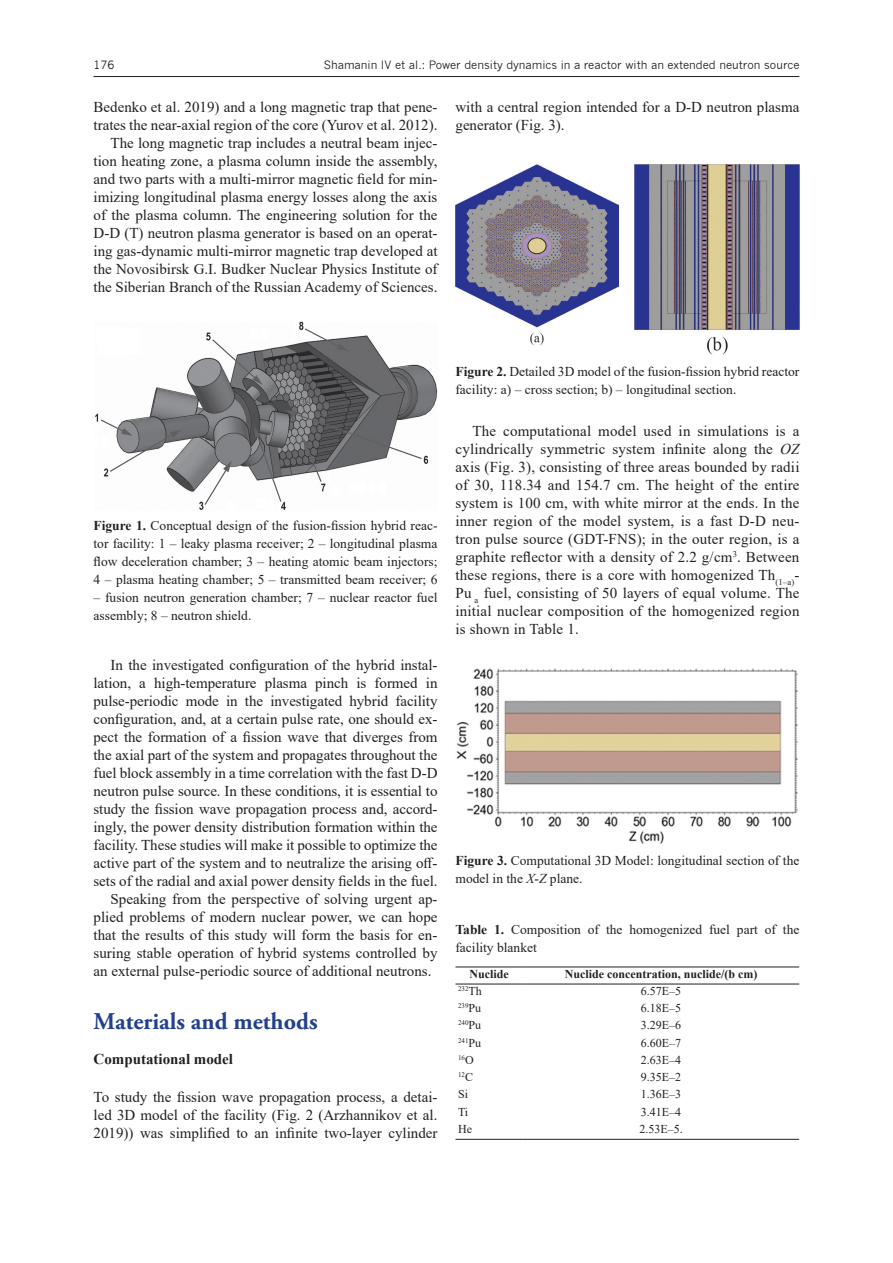
<style>
.page{position:relative;width:893px;height:1263px;background:#fff}
.page>*{position:absolute;margin:0;border:0;box-sizing:border-box;transform-origin:0 0}
.ZAG_1{font:700 24px "Adobe Garamond Pro";color:#23418d}
.normal_0{font:15px/18px "Times New Roman";color:#231f20;text-align:justify}
.ZAG_2{font:700 15px "Times New Roman";color:#231f20}
.FIG{font:13.5px/18px "Times New Roman";color:#231f20}
.TAB{font:13.5px/18px "Times New Roman";color:#231f20}
.t1{font:12px "Times New Roman";color:#231f20}
.t2{font:700 12px "Times New Roman";color:#231f20}
.t3{font:11.25px "News Gothic";color:#231f20}
.t4{font:7.05px "Times New Roman";color:#231f20}
.s1{font-weight:700}
.s2{font-style:italic}
.s3{font-size:12px}
</style>
<div class="page">
<hr style="left:94px;top:76px;width:705px;height:1px;background:#231f20">
<hr style="left:455px;top:1139px;width:68px;height:1px;background:#231f20">
<hr style="left:523px;top:1139px;width:276px;height:1px;background:#231f20">
<hr style="left:455px;top:966px;width:68px;height:1px;background:#231f20">
<hr style="left:523px;top:966px;width:276px;height:1px;background:#231f20">
<hr style="left:455px;top:984px;width:68px;height:1px;background:#231f20">
<hr style="left:523px;top:984px;width:276px;height:1px;background:#231f20">
<img style="left:95px;top:322px;width:342px;height:188px">
<img style="left:455px;top:164px;width:163px;height:181px">
<img style="left:634px;top:164px;width:165px;height:191px">
<img style="left:456px;top:668px;width:342px;height:176px">
<p class="t3" style="left:94px;top:58px;width:23px">176</p>
<p class="t3" style="left:324px;top:58px;width:477px">Shamanin IV et al.: Power density dynamics in a reactor with an extended neutron source</p>
<p class="normal_0" style="left:94px;top:97px;width:345px">Bedenko et al. 2019) and a long magnetic trap that pene&shy;trates the near-axial region of the core (Yurov et al. 2012).</p>
<p class="normal_0" style="left:94px;top:133px;width:345px;text-indent:17px">The long magnetic trap includes a neutral beam injec&shy;tion heating zone, a plasma column inside the assembly, and two parts with a multi-mirror magnetic field for min&shy;imizing longitudinal plasma energy losses along the axis of the plasma column. The engineering solution for the D-D (T) neutron plasma generator is based on an operat&shy;ing gas-dynamic multi-mirror magnetic trap developed at the Novosibirsk G.I. Budker Nuclear Physics Institute of the Siberian Branch of the Russian Academy of Sciences.</p>
<p class="normal_0" style="left:455px;top:97px;width:345px">with a central region intended for a D-D neutron plasma generator (Fig. 3).</p>
<p class="FIG" style="left:94px;top:516px;width:345px;text-align:justify"><span class="s1">Figure 1.</span> Conceptual design of the fusion-fission hybrid reac&shy;tor facility: 1 – leaky plasma receiver; 2 – longitudinal plasma flow deceleration chamber; 3 – heating atomic beam injectors; 4 – plasma heating chamber; 5 – transmitted beam receiver; 6</p>
<p class="FIG" style="left:94px;top:588px;width:345px">– fusion neutron generation chamber; 7 – nuclear reactor fuel assembly; 8 – neutron shield.</p>
<p class="normal_0" style="left:94px;top:655px;width:346px;text-indent:17px">In the investigated configuration of the hybrid instal&shy;lation, a high-temperature plasma pinch is formed in pulse-periodic mode in the investigated hybrid facility configuration, and, at a certain pulse rate, one should ex&shy;pect the formation of a fission wave that diverges from the axial part of the system and propagates throughout the fuel block assembly in a time correlation with the fast D-D neutron pulse source. In these conditions, it is essential to study the fission wave propagation process and, accord&shy;ingly, the power density distribution formation within the facility. These studies will make it possible to optimize the active part of the system and to neutralize the arising off&shy;sets of the radial and axial power density fields in the fuel.</p>
<p class="normal_0" style="left:94px;top:889px;width:345px;text-indent:17px">Speaking from the perspective of solving urgent ap&shy;plied problems of modern nuclear power, we can hope that the results of this study will form the basis for en&shy;suring stable operation of hybrid systems controlled by an external pulse-periodic source of additional neutrons.</p>
<p class="ZAG_1" style="left:94px;top:1008px;width:226px">Materials and methods</p>
<p class="ZAG_2" style="left:94px;top:1048px;width:141px">Computational model</p>
<p class="normal_0" style="left:94px;top:1087px;width:345px">To study the fission wave propagation process, a detai&shy;led 3D model of the facility (Fig. 2 (Arzhannikov et al.<br>2019)) was simplified to an infinite two-layer cylinder</p>
<p class="FIG" style="left:455px;top:362px;width:345px"><span class="s1">Figure 2.</span> Detailed 3D model of the fusion-fission hybrid reactor facility: a) – cross section; b) – longitudinal section.</p>
<p class="normal_0" style="left:455px;top:421px;width:345px;text-indent:17px">The computational model used in simulations is a cylindrically symmetric system infinite along the <span class="s2">OZ </span>axis (Fig. 3), consisting of three areas bounded by radii of 30, 118.34 and 154.7 cm. The height of the entire system is 100 cm, with white mirror at the ends. In the inner region of the model system, is a fast D-D neu&shy;tron pulse source (GDT-FNS); in the outer region, is a graphite reflector with a density of 2.2 g/cm<sup>3</sup>. Between these regions, there is a core with homogenized Th<sub>(1–a)</sub>- Pu <sub>a</sub> fuel, consisting of 50 layers of equal volume. The initial nuclear composition of the homogenized region is shown in Table 1.</p>
<p class="FIG" style="left:455px;top:851px;width:345px"><span class="s1">Figure 3.</span> Computational 3D Model: longitudinal section of the model in the <span class="s2">X-Z</span> plane.</p>
<p class="TAB" style="left:455px;top:920px;width:345px"><span class="s1">Table 1.</span> Composition of the homogenized fuel part of the facility blanket</p>
<p class="t2" style="left:469px;top:965px;width:41px">Nuclide</p>
<p class="t2" style="left:565px;top:965px;width:194px">Nuclide concentration, nuclide/(b cm)</p>
<p class="t4" style="left:458px;top:983px;width:25px">232<span class="s3">Th</span></p>
<p class="t1" style="left:641px;top:982px;width:42px">6.57E–5</p>
<p class="t4" style="left:458px;top:1001px;width:25px">239<span class="s3">Pu</span></p>
<p class="t1" style="left:641px;top:1000px;width:42px">6.18E–5</p>
<p class="t4" style="left:458px;top:1018px;width:25px">240<span class="s3">Pu</span></p>
<p class="t1" style="left:641px;top:1017px;width:42px">3.29E–6</p>
<p class="t4" style="left:458px;top:1035px;width:25px">241<span class="s3">Pu</span></p>
<p class="t1" style="left:641px;top:1034px;width:42px">6.60E–7</p>
<p class="t4" style="left:458px;top:1052px;width:17px">16<span class="s3">O</span></p>
<p class="t1" style="left:641px;top:1051px;width:42px">2.63E–4</p>
<p class="t4" style="left:458px;top:1070px;width:16px">12<span class="s3">C</span></p>
<p class="t1" style="left:641px;top:1069px;width:42px">9.35E–2</p>
<p class="t1" style="left:458px;top:1086px;width:12px">Si</p>
<p class="t1" style="left:641px;top:1086px;width:42px">1.36E–3</p>
<p class="t1" style="left:458px;top:1103px;width:12px">Ti</p>
<p class="t1" style="left:641px;top:1103px;width:42px">3.41E–4</p>
<p class="t1" style="left:458px;top:1120px;width:15px">He</p>
<p class="t1" style="left:639px;top:1120px;width:45px">2.53E–5.</p>
</div>
